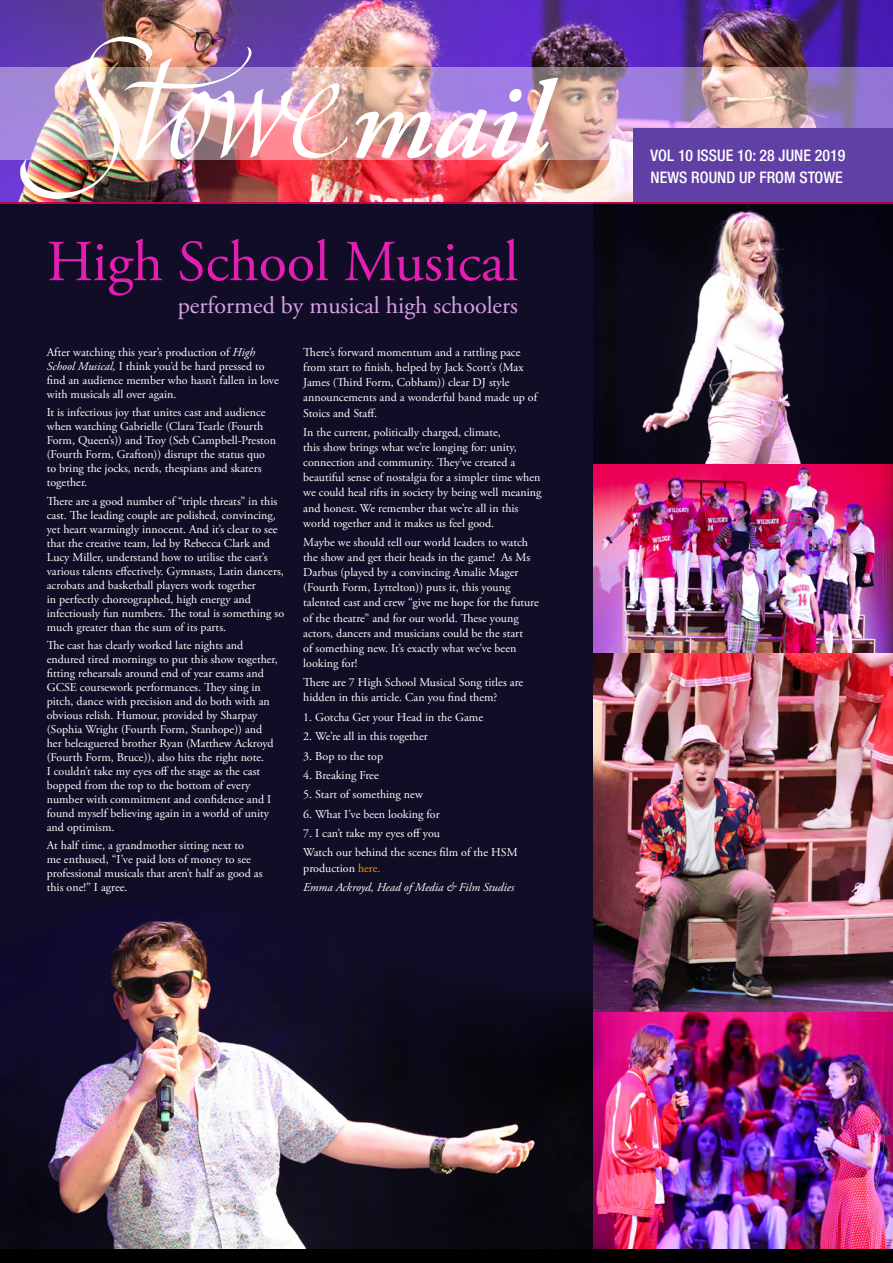
<style>
.page{position:relative;width:893px;height:1263px;background:#fff}
.page>*{position:absolute;margin:0;border:0;box-sizing:border-box;transform-origin:0 0}
.t1{font:italic 600 110.7px "Adobe Garamond Pro";color:#fff}
.t2{font:57.9px "Adobe Garamond Pro";color:#e41eb3}
.t3{font:24px "Adobe Garamond Pro";color:#d7a2e6}
.t4{font:500 condensed 15.9px "Helvetica Neue";color:#fff}
.t5{font:12px/14px "Adobe Garamond Pro";color:#fff}
.t6{font:italic 12px "Adobe Garamond Pro";color:#fff}
.s1{font-style:italic}
.s2{color:#f49600}
</style>
<div class="page">
<div style="left:0;top:183px;width:610px;height:1080px;background:#110d26"></div>
<img style="left:0;top:909px;width:593px;height:340px">
<img style="left:0;top:0;width:893px;height:202px">
<img style="left:593px;top:652px;width:300px;height:597px">
<img style="left:0;top:67px;width:893px;height:92px">
<div style="left:634px;top:129px;width:259px;height:74px;background:#6040a5"></div>
<img style="left:20px;top:36px;width:328px;height:163px">
<div style="left:0;top:1249px;width:893px;height:14px;background:#000"></div>
<img style="left:593px;top:204px;width:300px;height:448px">
<hr style="left:0;top:202px;width:893px;height:2px;background:#ec0064">
<p class="t1" style="left:350px;top:58px;width:198px">mail</p>
<p class="t2" style="left:47px;top:227px;width:473px">High School Musical</p>
<p class="t3" style="left:178px;top:291px;width:342px">performed by musical high schoolers</p>
<p class="t5" style="left:47px;top:346px;width:233px">After watching this year’s production of <span class="s1">High School Musical,</span> I think you’d be hard pressed to find an audience member who hasn’t fallen in love with musicals all over again.</p>
<p class="t5" style="left:47px;top:406px;width:231px">It is infectious joy that unites cast and audience when watching Gabrielle (Clara Tearle (Fourth Form, Queen’s)) and Troy (Seb Campbell-Preston (Fourth Form, Grafton)) disrupt the status quo to bring the jocks, nerds, thespians and skaters together.</p>
<p class="t5" style="left:47px;top:494px;width:239px">There are a good number of “triple threats” in this cast. The leading couple are polished, convincing, yet heart warmingly innocent. And it’s clear to see that the creative team, led by Rebecca Clark and Lucy Miller, understand how to utilise the cast’s various talents effectively. Gymnasts, Latin dancers, acrobats and basketball players work together<br>in perfectly choreographed, high energy and infectiously fun numbers. The total is something so much greater than the sum of its parts.</p>
<p class="t5" style="left:47px;top:638px;width:233px">The cast has clearly worked late nights and endured tired mornings to put this show together, fitting rehearsals around end of year exams and GCSE coursework performances. They sing in pitch, dance with precision and do both with an obvious relish. Humour, provided by Sharpay (Sophia Wright (Fourth Form, Stanhope)) and her beleaguered brother Ryan (Matthew Ackroyd (Fourth Form, Bruce)), also hits the right note.<br>I couldn’t take my eyes off the stage as the cast bopped from the top to the bottom of every number with commitment and confidence and I found myself believing again in a world of unity and optimism.</p>
<p class="t5" style="left:47px;top:838px;width:217px">At half time, a grandmother sitting next to<br>me enthused, “I’ve paid lots of money to see professional musicals that aren’t half as good as this one!” I agree.</p>
<p class="t5" style="left:303px;top:345px;width:235px;line-height:15.1px">There’s forward momentum and a rattling pace from start to finish, helped by Jack Scott’s (Max James (Third Form, Cobham)) clear DJ style announcements and a wonderful band made up of Stoics and Staff.</p>
<p class="t5" style="left:303px;top:425px;width:240px;line-height:15.1px">In the current, politically charged, climate,<br>this show brings what we’re longing for: unity, connection and community. They’ve created a beautiful sense of nostalgia for a simpler time when we could heal rifts in society by being well meaning and honest. We remember that we’re all in this world together and it makes us feel good.</p>
<p class="t5" style="left:303px;top:535px;width:237px;line-height:15.1px">Maybe we should tell our world leaders to watch the show and get their heads in the game! As Ms Darbus (played by a convincing Amalie Mager (Fourth Form, Lyttelton)) puts it, this young talented cast and crew “give me hope for the future of the theatre” and for our world. These young actors, dancers and musicians could be the start<br>of something new. It’s exactly what we’ve been looking for!</p>
<p class="t5" style="left:303px;top:675px;width:222px;line-height:15.1px">There are 7 High School Musical Song titles are hidden in this article. Can you find them?</p>
<p class="t5" style="left:303px;top:710px;width:181px">1. Gotcha Get your Head in the Game</p>
<p class="t5" style="left:303px;top:730px;width:126px">2. We’re all in this together</p>
<p class="t5" style="left:303px;top:749px;width:81px">3. Bop to the top</p>
<p class="t5" style="left:303px;top:768px;width:77px">4. Breaking Free</p>
<p class="t5" style="left:303px;top:788px;width:121px">5. Start of something new</p>
<p class="t5" style="left:303px;top:807px;width:138px">6. What I’ve been looking for</p>
<p class="t5" style="left:303px;top:827px;width:138px">7. I can’t take my eyes off you</p>
<p class="t5" style="left:303px;top:845px;width:216px;line-height:15.1px">Watch our behind the scenes film of the HSM production <span class="s2">here.</span></p>
<p class="t6" style="left:303px;top:880px;width:212px">Emma Ackroyd, Head of Media &amp; Film Studies</p>
<p class="t4" style="left:651px;top:146px;width:196px">VOL 10 ISSUE 10: 28 JUNE 2019</p>
<p class="t4" style="left:651px;top:168px;width:194px">NEWS ROUND UP FROM STOWE</p>
</div>
